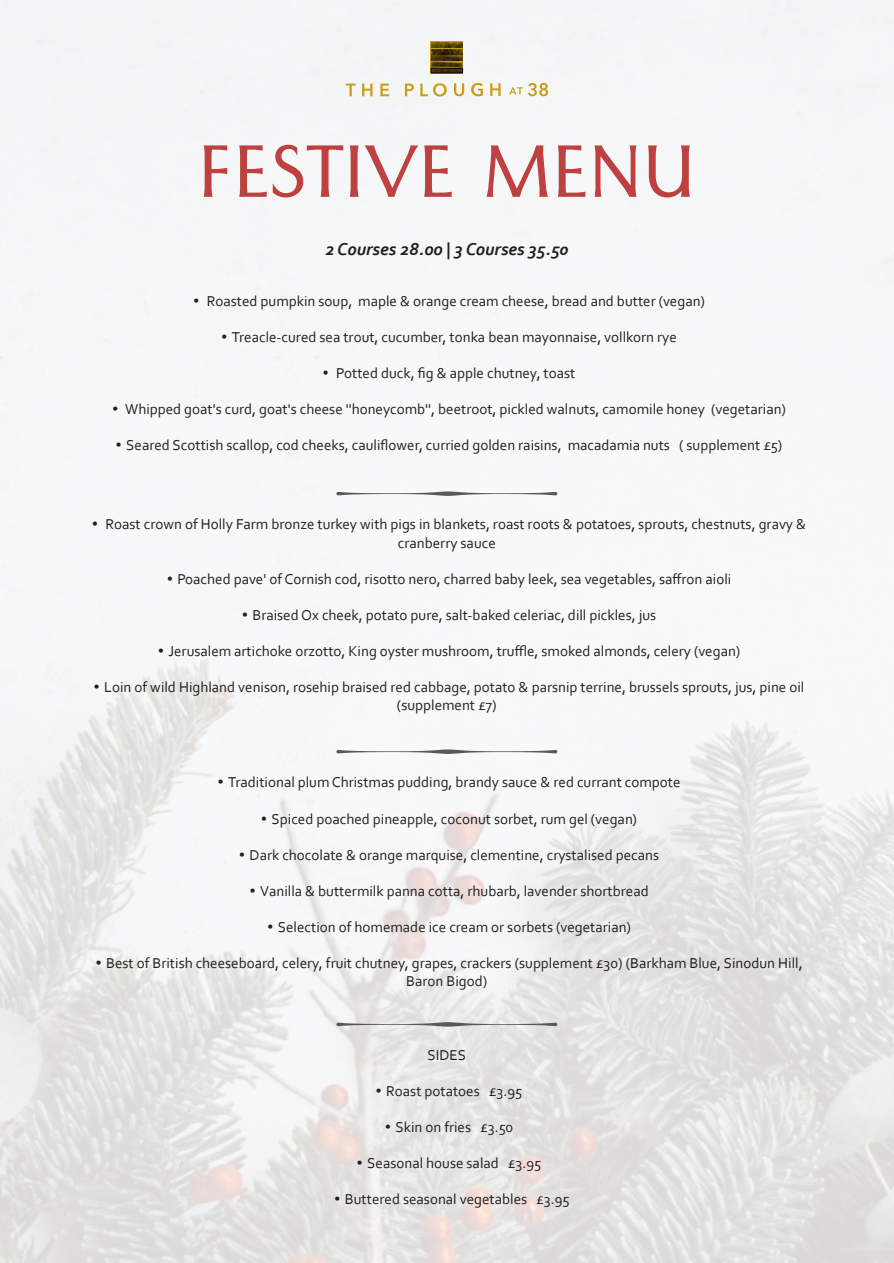
<style>
.page{position:relative;width:894px;height:1263px;background:#fff}
.page>*{position:absolute;margin:0;border:0;box-sizing:border-box;transform-origin:0 0}
.t1{font:105px "Tenali Ramakrishna";color:#bf4040}
.t2{font:italic 700 18px "Corbel";color:#231f20}
.t3{font:15px/18.1px "Corbel";color:#231f20}
</style>
<div class="page">
<img style="left:0;top:0;width:893px;height:1263px">
<svg style="left:336px;top:491px;width:221px;height:5px"></svg>
<svg style="left:336px;top:749px;width:221px;height:5px"></svg>
<svg style="left:336px;top:1022px;width:221px;height:5px"></svg>
<svg style="left:430px;top:41px;width:33px;height:33px"></svg>
<img style="left:431px;top:42px;width:31px;height:7px">
<svg style="left:431px;top:49px;width:31px;height:5px"></svg>
<img style="left:431px;top:56px;width:31px;height:5px">
<svg style="left:431px;top:61px;width:31px;height:12px"></svg>
<svg style="left:345px;top:84px;width:10px;height:12px"></svg>
<svg style="left:362px;top:84px;width:10px;height:12px"></svg>
<svg style="left:380px;top:84px;width:9px;height:12px"></svg>
<svg style="left:405px;top:84px;width:8px;height:12px"></svg>
<svg style="left:420px;top:83px;width:26px;height:14px"></svg>
<svg style="left:454px;top:83px;width:10px;height:13px"></svg>
<svg style="left:471px;top:83px;width:11px;height:13px"></svg>
<svg style="left:490px;top:83px;width:10px;height:13px"></svg>
<svg style="left:509px;top:83px;width:39px;height:13px"></svg>
<svg style="left:376px;top:1089px;width:5px;height:4px"></svg>
<svg style="left:386px;top:1125px;width:4px;height:4px"></svg>
<svg style="left:357px;top:1161px;width:5px;height:4px"></svg>
<svg style="left:335px;top:1197px;width:4px;height:4px"></svg>
<svg style="left:218px;top:780px;width:5px;height:4px"></svg>
<svg style="left:262px;top:816px;width:4px;height:4px"></svg>
<svg style="left:240px;top:852px;width:4px;height:4px"></svg>
<svg style="left:250px;top:888px;width:4px;height:4px"></svg>
<svg style="left:268px;top:924px;width:4px;height:4px"></svg>
<svg style="left:97px;top:960px;width:4px;height:5px"></svg>
<svg style="left:93px;top:522px;width:4px;height:4px"></svg>
<svg style="left:168px;top:576px;width:4px;height:4px"></svg>
<svg style="left:243px;top:612px;width:4px;height:4px"></svg>
<svg style="left:159px;top:648px;width:4px;height:4px"></svg>
<svg style="left:95px;top:684px;width:4px;height:5px"></svg>
<svg style="left:194px;top:298px;width:4px;height:4px"></svg>
<svg style="left:222px;top:334px;width:4px;height:5px"></svg>
<svg style="left:323px;top:370px;width:5px;height:5px"></svg>
<svg style="left:113px;top:407px;width:4px;height:4px"></svg>
<svg style="left:117px;top:443px;width:4px;height:4px"></svg>
<h1 class="t1" style="left:198px;top:99px;width:499px">FESTIVE MENU</h1>
<p class="t2" style="left:325px;top:241px;width:244px">2 Courses 28.oo | 3 Courses 35.50</p>
<p class="t3" style="left:207px;top:293px;width:499px">Roasted pumpkin soup, maple &amp; orange cream cheese, bread and butter (vegan)</p>
<p class="t3" style="left:232px;top:329px;width:446px">Treacle-cured sea trout, cucumber, tonka bean mayonnaise, vollkorn rye</p>
<p class="t3" style="left:336px;top:365px;width:241px">Potted duck, fig &amp; apple chutney, toast</p>
<p class="t3" style="left:125px;top:401px;width:662px">Whipped goat's curd, goat's cheese ''honeycomb'', beetroot, pickled walnuts, camomile honey (vegetarian)</p>
<p class="t3" style="left:126px;top:437px;width:657px">Seared Scottish scallop, cod cheeks, cauliflower, curried golden raisins, macadamia nuts ( supplement £5)</p>
<p class="t3" style="left:398px;top:517px;width:409px;text-indent:-292px">Roast crown of Holly Farm bronze turkey with pigs in blankets, roast roots &amp; potatoes, sprouts, chestnuts, gravy &amp; cranberry sauce</p>
<p class="t3" style="left:177px;top:571px;width:555px">Poached pave' of Cornish cod, risotto nero, charred baby leek, sea vegetables, saffron aioli</p>
<p class="t3" style="left:252px;top:607px;width:405px">Braised Ox cheek, potato pure, salt-baked celeriac, dill pickles, jus</p>
<p class="t3" style="left:168px;top:643px;width:573px">Jerusalem artichoke orzotto, King oyster mushroom, truffle, smoked almonds, celery (vegan)</p>
<p class="t3" style="left:397px;top:679px;width:409px;text-indent:-292px">Loin of wild Highland venison, rosehip braised red cabbage, potato &amp; parsnip terrine, brussels sprouts, jus, pine oil (supplement £7)</p>
<p class="t3" style="left:228px;top:775px;width:454px">Traditional plum Christmas pudding, brandy sauce &amp; red currant compote</p>
<p class="t3" style="left:271px;top:811px;width:367px">Spiced poached pineapple, coconut sorbet, rum gel (vegan)</p>
<p class="t3" style="left:249px;top:847px;width:411px">Dark chocolate &amp; orange marquise, clementine, crystalised pecans</p>
<p class="t3" style="left:260px;top:883px;width:390px">Vanilla &amp; buttermilk panna cotta, rhubarb, lavender shortbread</p>
<p class="t3" style="left:278px;top:919px;width:354px">Selection of homemade ice cream or sorbets (vegetarian)</p>
<p class="t3" style="left:406px;top:955px;width:397px;text-indent:-300px">Best of British cheeseboard, celery, fruit chutney, grapes, crackers (supplement £30) (Barkham Blue, Sinodun Hill,<br>Baron Bigod)</p>
<p class="t3" style="left:427px;top:1047px;width:40px">SIDES</p>
<p class="t3" style="left:386px;top:1083px;width:137px">Roast potatoes £3.95</p>
<p class="t3" style="left:395px;top:1119px;width:119px">Skin on fries £3.50</p>
<p class="t3" style="left:367px;top:1156px;width:175px">Seasonal house salad £3.95</p>
<p class="t3" style="left:345px;top:1192px;width:226px">Buttered seasonal vegetables £3.95</p>
</div>
